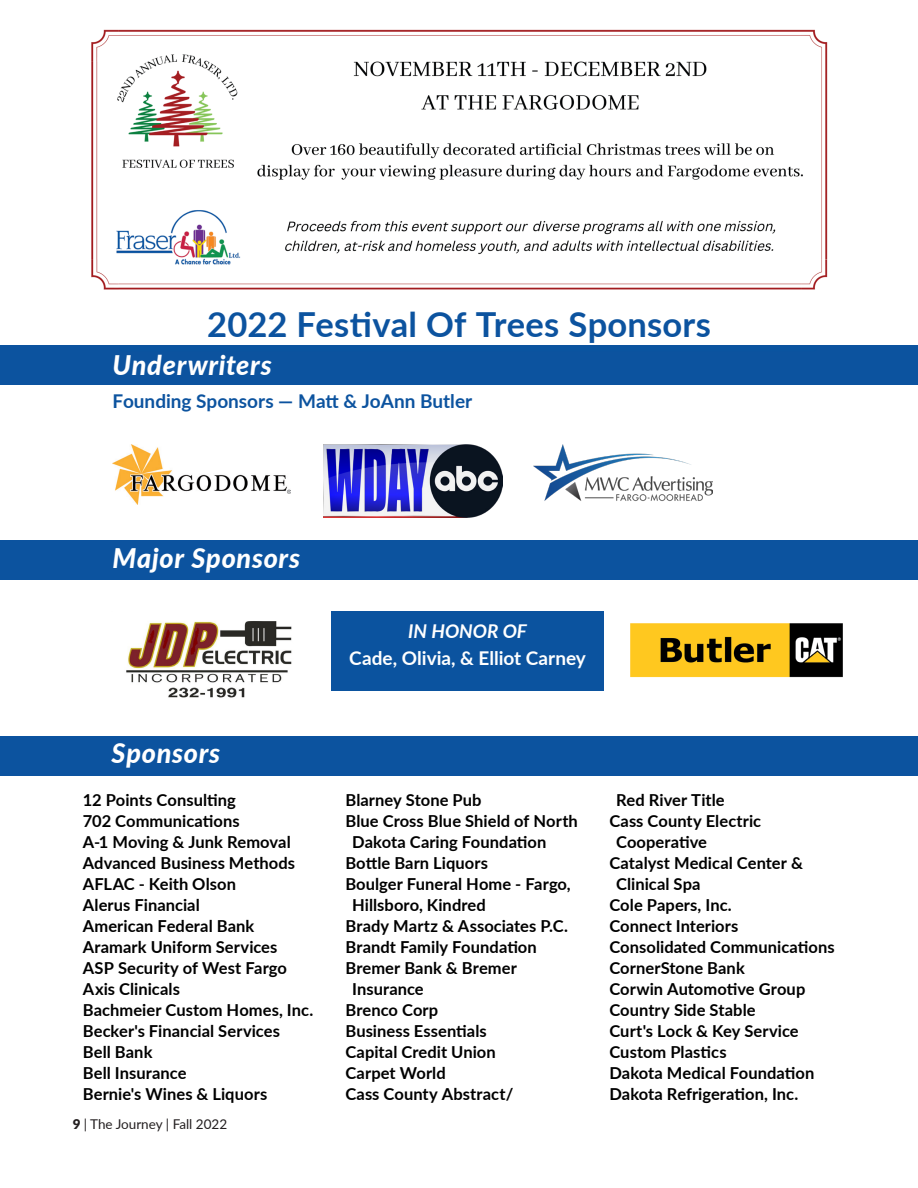
<style>
.page{position:relative;width:918px;height:1188px;background:#fff}
.page>*{position:absolute;margin:0;border:0;box-sizing:border-box;transform-origin:0 0}
.Paragraph-Header{font:700 34.5px "Lato";letter-spacing:.005em;color:#0c539f}
.Paragraph-Header-2{font:italic 800 27px "Lato";letter-spacing:.025em;color:#fff}
.Paragraph-Header-3{font:700 19.05px "Lato";color:#0c539f}
.Paragraph-Header-4{font:700 19.05px "Lato";color:#fff}
.Paragraph-Header-5{font:italic 700 19.05px "Lato";color:#fff}
.Paragraph-Header-6{font:700 16.5px/21px "Lato";letter-spacing:.005em;color:#000}
.t1{font:13.5px "Lato";color:#231f20}
.s1{font-weight:900}
</style>
<div class="page">
<div style="left:332px;top:611px;width:272px;height:80px;background:#0b539f"></div>
<div style="left:0;top:346px;width:918px;height:39px;background:#0c539f"></div>
<div style="left:0;top:540px;width:918px;height:39px;background:#0c539f"></div>
<div style="left:0;top:736px;width:918px;height:39px;background:#0c539f"></div>
<img style="left:91px;top:29px;width:737px;height:261px">
<img style="left:112px;top:445px;width:179px;height:59px">
<img style="left:630px;top:623px;width:213px;height:55px">
<img style="left:126px;top:621px;width:166px;height:77px">
<img style="left:324px;top:445px;width:178px;height:73px">
<img style="left:534px;top:445px;width:178px;height:56px">
<p class="Paragraph-Header" style="left:207px;top:299px;width:506px">2022 Festival Of Trees Sponsors</p>
<p class="Paragraph-Header-2" style="left:112px;top:345px;width:161px">Underwriters</p>
<p class="Paragraph-Header-3" style="left:113px;top:387px;width:361px">Founding Sponsors — Matt &amp; JoAnn Butler</p>
<p class="Paragraph-Header-2" style="left:112px;top:538px;width:189px">Major Sponsors</p>
<p class="Paragraph-Header-2" style="left:112px;top:733px;width:110px">Sponsors</p>
<p class="Paragraph-Header-6" style="left:83px;top:789px;width:154px">12 Points Consulting</p>
<p class="Paragraph-Header-6" style="left:83px;top:810px;width:158px">702 Communications</p>
<p class="Paragraph-Header-6" style="left:83px;top:831px;width:209px">A-1 Moving &amp; Junk Removal</p>
<p class="Paragraph-Header-6" style="left:83px;top:852px;width:214px">Advanced Business Methods</p>
<p class="Paragraph-Header-6" style="left:83px;top:873px;width:155px">AFLAC - Keith Olson</p>
<p class="Paragraph-Header-6" style="left:83px;top:894px;width:118px">Alerus Financial</p>
<p class="Paragraph-Header-6" style="left:83px;top:915px;width:173px">American Federal Bank</p>
<p class="Paragraph-Header-6" style="left:83px;top:936px;width:196px">Aramark Uniform Services</p>
<p class="Paragraph-Header-6" style="left:83px;top:957px;width:206px">ASP Security of West Fargo</p>
<p class="Paragraph-Header-6" style="left:83px;top:978px;width:99px">Axis Clinicals</p>
<p class="Paragraph-Header-6" style="left:83px;top:999px;width:232px">Bachmeier Custom Homes, Inc.</p>
<p class="Paragraph-Header-6" style="left:83px;top:1020px;width:199px">Becker's Financial Services</p>
<p class="Paragraph-Header-6" style="left:83px;top:1041px;width:71px">Bell Bank</p>
<p class="Paragraph-Header-6" style="left:83px;top:1062px;width:105px">Bell Insurance</p>
<p class="Paragraph-Header-6" style="left:83px;top:1083px;width:186px">Bernie's Wines &amp; Liquors</p>
<p class="t1" style="left:73px;top:1114px;width:156px"><span class="s1">9</span> | The Journey | Fall 2022</p>
<p class="Paragraph-Header-5" style="left:408px;top:617px;width:120px">IN HONOR OF</p>
<p class="Paragraph-Header-4" style="left:349px;top:644px;width:238px">Cade, Olivia, &amp; Elliot Carney</p>
<p class="Paragraph-Header-6" style="left:345px;top:789px;width:138px">Blarney Stone Pub</p>
<p class="Paragraph-Header-6" style="left:352px;top:810px;width:227px;text-indent:-7px">Blue Cross Blue Shield of North<br>Dakota Caring Foundation</p>
<p class="Paragraph-Header-6" style="left:345px;top:852px;width:144px">Bottle Barn Liquors</p>
<p class="Paragraph-Header-6" style="left:352px;top:873px;width:220px;text-indent:-7px">Boulger Funeral Home - Fargo,<br>Hillsboro, Kindred</p>
<p class="Paragraph-Header-6" style="left:345px;top:915px;width:224px">Brady Martz &amp; Associates P.C.</p>
<p class="Paragraph-Header-6" style="left:345px;top:936px;width:193px">Brandt Family Foundation</p>
<p class="Paragraph-Header-6" style="left:345px;top:957px;width:173px">Bremer Bank &amp; Bremer</p>
<p class="Paragraph-Header-6" style="left:352px;top:978px;width:73px">Insurance</p>
<p class="Paragraph-Header-6" style="left:345px;top:999px;width:94px">Brenco Corp</p>
<p class="Paragraph-Header-6" style="left:345px;top:1020px;width:143px">Business Essentials</p>
<p class="Paragraph-Header-6" style="left:345px;top:1041px;width:152px">Capital Credit Union</p>
<p class="Paragraph-Header-6" style="left:345px;top:1062px;width:102px">Carpet World</p>
<p class="Paragraph-Header-6" style="left:345px;top:1083px;width:170px">Cass County Abstract/</p>
<p class="Paragraph-Header-6" style="left:616px;top:789px;width:110px">Red River Title</p>
<p class="Paragraph-Header-6" style="left:609px;top:810px;width:153px">Cass County Electric</p>
<p class="Paragraph-Header-6" style="left:616px;top:831px;width:92px">Cooperative</p>
<p class="Paragraph-Header-6" style="left:609px;top:852px;width:195px">Catalyst Medical Center &amp;</p>
<p class="Paragraph-Header-6" style="left:616px;top:873px;width:86px">Clinical Spa</p>
<p class="Paragraph-Header-6" style="left:609px;top:894px;width:124px">Cole Papers, Inc.</p>
<p class="Paragraph-Header-6" style="left:609px;top:915px;width:131px">Connect Interiors</p>
<p class="Paragraph-Header-6" style="left:609px;top:936px;width:227px">Consolidated Communications</p>
<p class="Paragraph-Header-6" style="left:609px;top:957px;width:137px">CornerStone Bank</p>
<p class="Paragraph-Header-6" style="left:609px;top:978px;width:198px">Corwin Automotive Group</p>
<p class="Paragraph-Header-6" style="left:609px;top:999px;width:148px">Country Side Stable</p>
<p class="Paragraph-Header-6" style="left:609px;top:1020px;width:191px">Curt's Lock &amp; Key Service</p>
<p class="Paragraph-Header-6" style="left:609px;top:1041px;width:119px">Custom Plastics</p>
<p class="Paragraph-Header-6" style="left:609px;top:1062px;width:207px">Dakota Medical Foundation</p>
<p class="Paragraph-Header-6" style="left:609px;top:1083px;width:191px">Dakota Refrigeration, Inc.</p>
</div>
